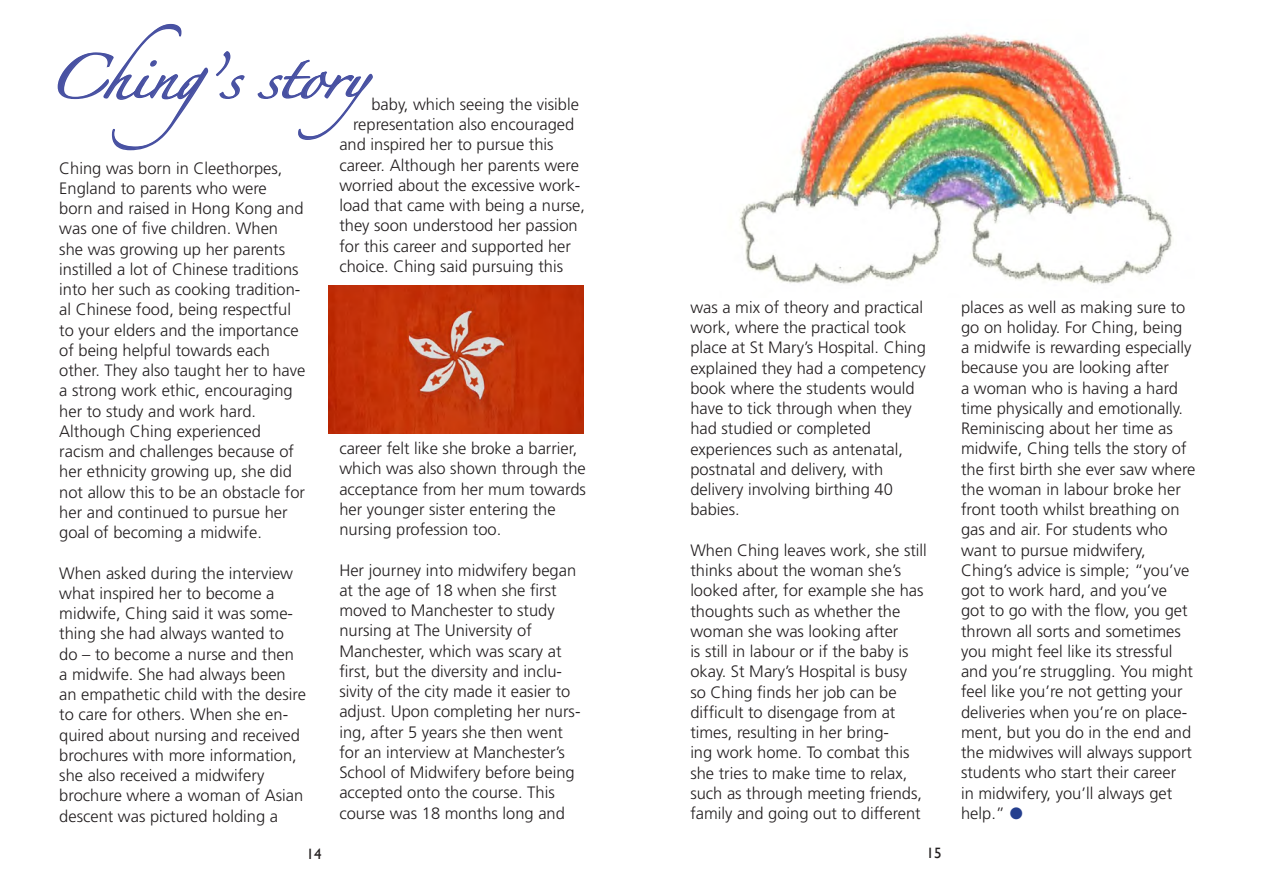
<style>
.page{position:relative;width:1263px;height:893px;background:#fff}
.page>*{position:absolute;margin:0;border:0;box-sizing:border-box;transform-origin:0 0}
.t1{font:39.6px "Zapfino";letter-spacing:-.05em;color:#4851a2;scale:1.14 1}
.t2{font:300 16.5px/20.2px "Frutiger";color:#231f20}
.t3{font:15px "Gill Sans";color:#231f20}
.s1{color:#253f8e}
</style>
<div class="page">
<img style="left:739px;top:32px;width:433px;height:252px">
<img style="left:329px;top:286px;width:254px;height:148px">
<svg style="left:57px;top:23px;width:152px;height:128px"></svg>
<svg style="left:216px;top:51px;width:29px;height:48px"></svg>
<svg style="left:257px;top:59px;width:116px;height:81px"></svg>
<p class="t1" style="left:46px;top:61px;width:326px">Ching’s story</p>
<p class="t2" style="left:371px;top:94px;width:209px">baby, which seeing the visible</p>
<p class="t2" style="left:339px;top:114px;width:247px;text-indent:14px">representation also encouraged and inspired her to pursue this career. Although her parents were worried about the excessive work&shy;load that came with being a nurse, they soon understood her passion for this career and supported her choice. Ching said pursuing this</p>
<p class="t2" style="left:59px;top:158px;width:248px">Ching was born in Cleethorpes,<br>England to parents who were<br>born and raised in Hong Kong and was one of five children. When she was growing up her parents instilled a lot of Chinese traditions into her such as cooking tradition&shy;al Chinese food, being respectful to your elders and the importance of being helpful towards each other. They also taught her to have a strong work ethic, encouraging her to study and work hard.</p>
<p class="t2" style="left:59px;top:421px;width:203px">Although Ching experienced</p>
<p class="t2" style="left:59px;top:441px;width:247px">racism and challenges because of her ethnicity growing up, she did not allow this to be an obstacle for her and continued to pursue her goal of becoming a midwife.</p>
<p class="t2" style="left:59px;top:563px;width:248px">When asked during the interview what inspired her to become a midwife, Ching said it was some&shy;thing she had always wanted to do – to become a nurse and then a midwife. She had always been an empathetic child with the desire to care for others. When she en&shy;quired about nursing and received brochures with more information, she also received a midwifery brochure where a woman of Asian descent was pictured holding a</p>
<p class="t2" style="left:339px;top:438px;width:248px">career felt like she broke a barrier, which was also shown through the acceptance from her mum towards her younger sister entering the nursing profession too.</p>
<p class="t2" style="left:339px;top:560px;width:238px">Her journey into midwifery began at the age of 18 when she first moved to Manchester to study nursing at The University of</p>
<p class="t2" style="left:339px;top:641px;width:243px">Manchester, which was scary at first, but the diversity and inclu&shy;sivity of the city made it easier to adjust. Upon completing her nurs&shy;ing, after 5 years she then went for an interview at Manchester’s<br>School of Midwifery before being accepted onto the course. This course was 18 months long and</p>
<p class="t2" style="left:690px;top:297px;width:237px">was a mix of theory and practical work, where the practical took place at St Mary’s Hospital. Ching explained they had a competency book where the students would have to tick through when they had studied or completed</p>
<p class="t2" style="left:690px;top:439px;width:214px">experiences such as antenatal, postnatal and delivery, with</p>
<p class="t2" style="left:690px;top:479px;width:204px">delivery involving birthing 40 babies.</p>
<p class="t2" style="left:690px;top:540px;width:238px">When Ching leaves work, she still thinks about the woman she’s looked after, for example she has thoughts such as whether the woman she was looking after<br>is still in labour or if the baby is okay. St Mary’s Hospital is busy<br>so Ching finds her job can be difficult to disengage from at times, resulting in her bring-<br>ing work home. To combat this she tries to make time to relax, such as through meeting friends, family and going out to different</p>
<p class="t3" style="left:307px;top:845px;width:16px">14</p>
<p class="t3" style="left:926px;top:844px;width:16px">15</p>
<p class="t2" style="left:961px;top:297px;width:236px">places as well as making sure to go on holiday. For Ching, being<br>a midwife is rewarding especially because you are looking after<br>a woman who is having a hard time physically and emotionally.<br>Reminiscing about her time as midwife, Ching tells the story of the first birth she ever saw where the woman in labour broke her front tooth whilst breathing on gas and air. For students who want to pursue midwifery,</p>
<p class="t2" style="left:961px;top:560px;width:234px">Ching’s advice is simple; “you’ve got to work hard, and you’ve got to go with the flow, you get thrown all sorts and sometimes you might feel like its stressful and you’re struggling. You might feel like you’re not getting your deliveries when you’re on place&shy;ment, but you do in the end and the midwives will always support students who start their career in midwifery, you’ll always get help.” <span class="s1">●</span></p>
</div>
